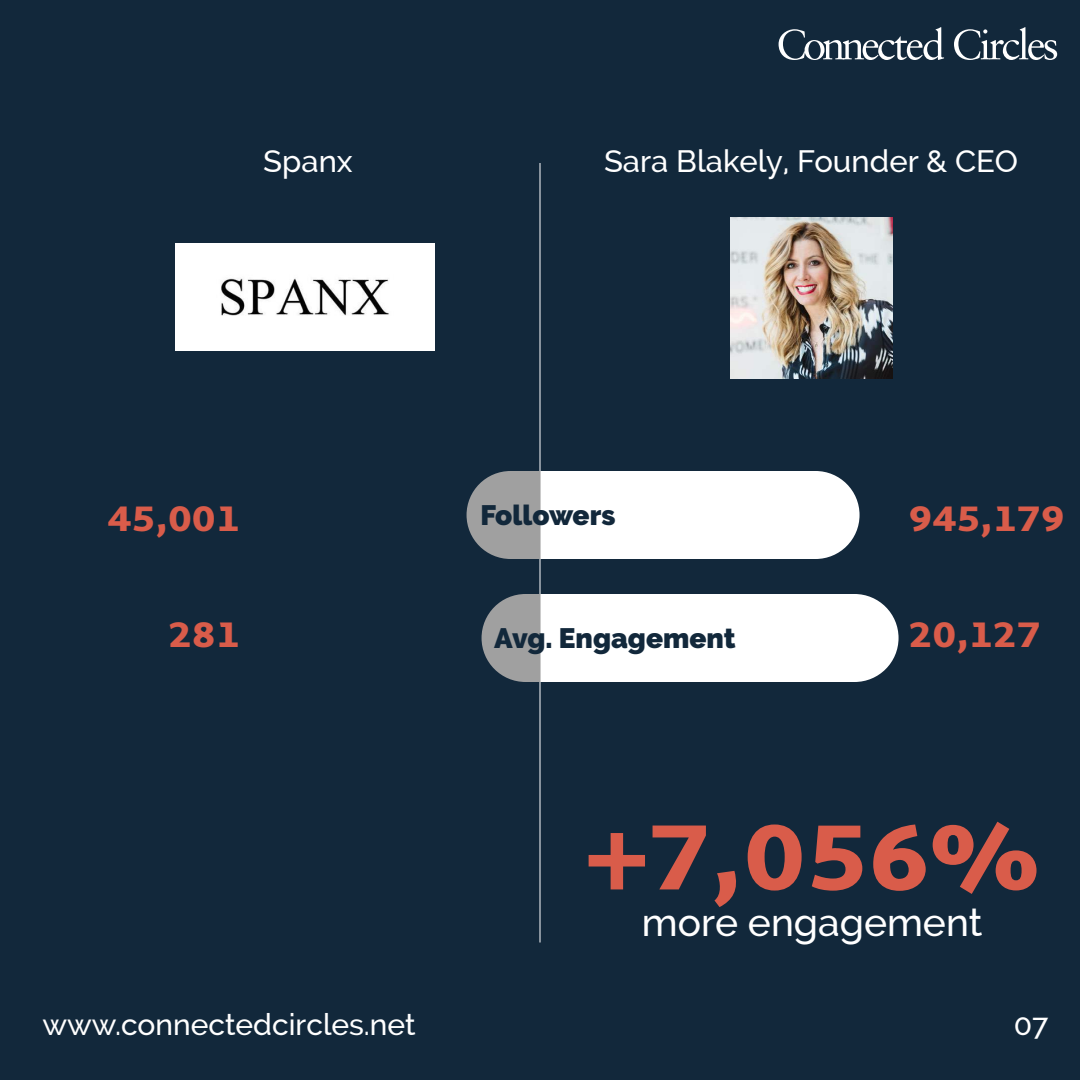
<style>
.page{position:relative;width:1080px;height:1080px;background:#12283b}
.page>*{position:absolute;margin:0;border:0;box-sizing:border-box;transform-origin:0 0}
.t1{font:800 94px "Martel Sans";color:#d95c4a}
.t2{font:500 39px "Raleway";color:#fff}
.t3{font:800 36px "Martel Sans";color:#d95c4a}
.t4{font:500 31px "Raleway";color:#fff}
.t5{font:500 30px "Raleway";color:#fff}
.t6{font:900 28px "Raleway";color:#12283b}
</style>
<div class="page">
<svg style="left:779px;top:27px;width:165px;height:33px"></svg>
<svg style="left:954px;top:27px;width:103px;height:33px"></svg>
<hr style="left:540px;top:163px;width:1px;height:779px;background:#fff">
<div style="left:497px;top:471px;width:363px;height:88px;background:#fff;border-radius:44px"></div>
<svg style="left:467px;top:471px;width:74px;height:88px"></svg>
<svg style="left:482px;top:594px;width:417px;height:88px"></svg>
<img style="left:176px;top:243px;width:258px;height:108px">
<img style="left:731px;top:217px;width:162px;height:162px">
<p class="t4" style="left:263px;top:143px;width:91px">Spanx</p>
<p class="t4" style="left:604px;top:143px;width:416px">Sara Blakely, Founder &amp; CEO</p>
<p class="t3" style="left:108px;top:498px;width:134px">45,001</p>
<p class="t3" style="left:168px;top:613px;width:73px">281</p>
<p class="t6" style="left:480px;top:499px;width:137px">Followers</p>
<p class="t6" style="left:494px;top:622px;width:243px">Avg. Engagement</p>
<p class="t3" style="left:909px;top:498px;width:158px">945,179</p>
<p class="t3" style="left:909px;top:613px;width:134px">20,127</p>
<h1 class="t1" style="left:586px;top:802px;width:454px">+7,056%</h1>
<p class="t2" style="left:642px;top:900px;width:342px">more engagement</p>
<p class="t5" style="left:42px;top:1007px;width:375px">www.connectedcircles.net</p>
<p class="t5" style="left:1014px;top:1007px;width:36px">07</p>
</div>
